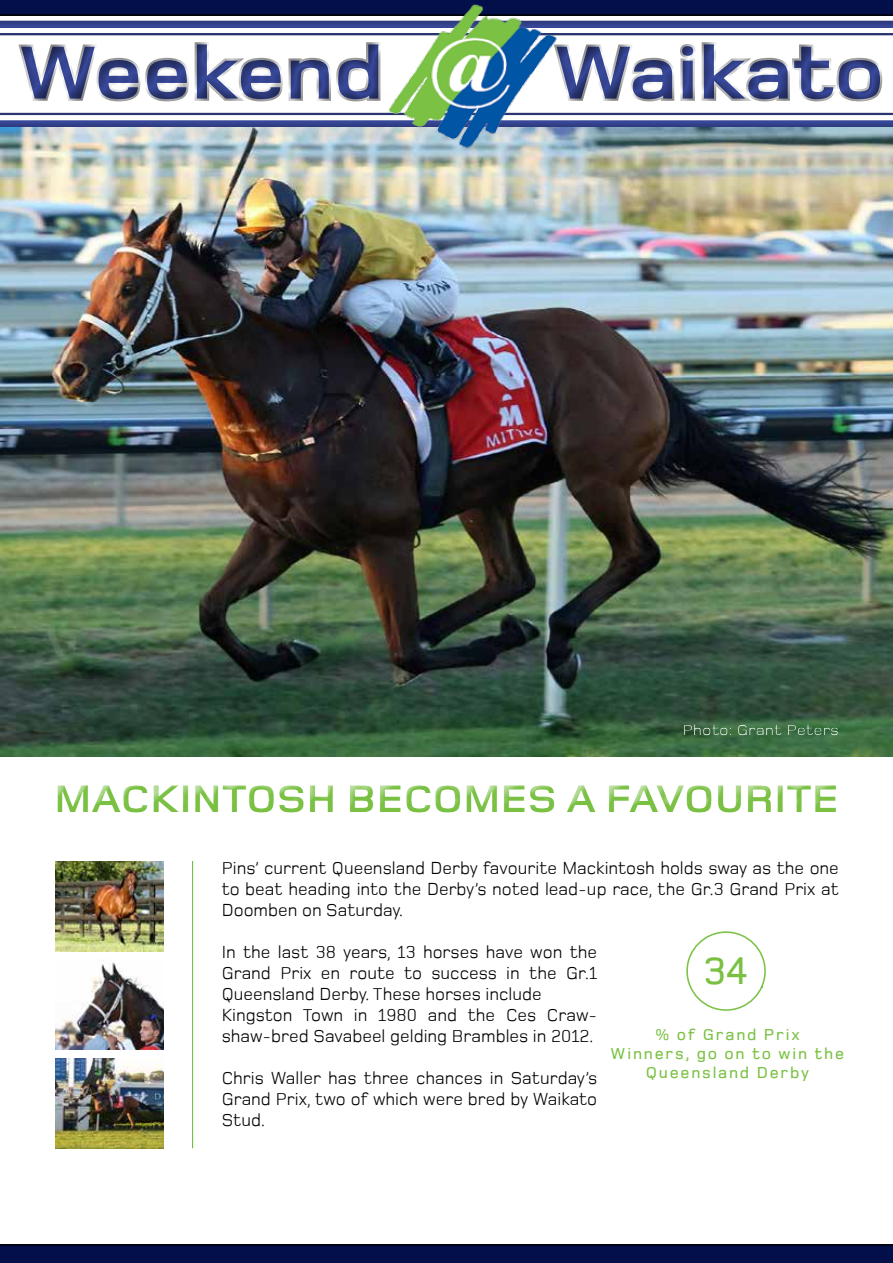
<style>
.page{position:relative;width:893px;height:1263px;background:#fff}
.page>*{position:absolute;margin:0;border:0;box-sizing:border-box;transform-origin:0 0}
.t1{font:700 77.85px "Foundry Monoline";color:#39499b;scale:1.14 1}
.t2{font:700 39.75px "Foundry Monoline";color:#7ac143;scale:1.14 1}
.t3{font:500 39.75px "Foundry Monoline";color:#7ac143}
.t4{font:18px/21px "Foundry Monoline";color:#000;text-align:justify}
.t5{font:500 16.35px/19px "Foundry Monoline";letter-spacing:.105em;color:#7ac143;text-align:center}
.t6{font:15px "Foundry Monoline";color:#fff;scale:1.14 1}
.s1{color:#fff}
</style>
<div class="page">
<div style="left:0;top:92px;width:893px;height:56px;background:#000;opacity:.5"></div>
<div style="left:0;top:0;width:893px;height:56px;background:#000;opacity:.5"></div>
<div style="left:5px;top:24px;width:390px;height:96px;background:#000;opacity:.5"></div>
<div style="left:540px;top:24px;width:353px;height:96px;background:#000;opacity:.5"></div>
<svg style="left:0;top:1244px;width:893px;height:19px;background:#020d42"></svg>
<hr style="left:190px;top:859px;width:4px;height:290px;background:#000;opacity:.5">
<img style="left:1px;top:128px;width:891px;height:629px">
<img style="left:55px;top:861px;width:109px;height:90px">
<img style="left:55px;top:962px;width:109px;height:88px">
<img style="left:55px;top:1058px;width:109px;height:90px">
<img style="left:386px;top:0;width:174px;height:150px">
<div style="left:678px;top:722px;width:170px;height:18px;background:#fff;opacity:.75"></div>
<svg style="left:691px;top:934px;width:68px;height:63px"></svg>
<div style="left:687px;top:932px;width:78px;height:78px;background:#fff;border-radius:50%"></div>
<div style="left:686px;top:931px;width:80px;height:80px;border:2px solid #7dc246;border-radius:50%"></div>
<h1 class="t1" style="left:18px;top:31px;width:322px">Weekend</h1>
<h1 class="t1" style="left:553px;top:31px;width:292px">Waikato</h1>
<p class="t6" style="left:682px;top:722px;width:139px">Photo: Grant Peters</p>
<h2 class="t2" style="left:54px;top:777px;width:690px">MACKINTOSH BECOMES A FAVOURITE</h2>
<p class="t4" style="left:222px;top:857px;width:619px">Pins’ current Queensland Derby favourite Mackintosh holds sway as the one to beat heading into the Derby’s noted lead-up race, the Gr.3 Grand Prix at Doomben on Saturday.</p>
<p class="t4" style="left:222px;top:941px;width:377px;text-align:left">In the last 38 years, 13 horses have won the Grand Prix en route to success in the Gr.1<br>Queensland Derby. These horses include Kingston Town in 1980 and the Ces Craw&shy;shaw-bred Savabeel gelding Brambles in 2012.</p>
<p class="t4" style="left:222px;top:1067px;width:377px">Chris Waller has three chances in Saturday’s Grand Prix, two of which were bred by Waikato Stud.</p>
<h2 class="t3" style="left:704px;top:949px;width:46px">34<span class="s1">11</span></h2>
<p class="t5" style="left:611px;top:1025px;width:235px">% of Grand Prix<br>Winners, go on to win the<br>Queensland Derby</p>
</div>
